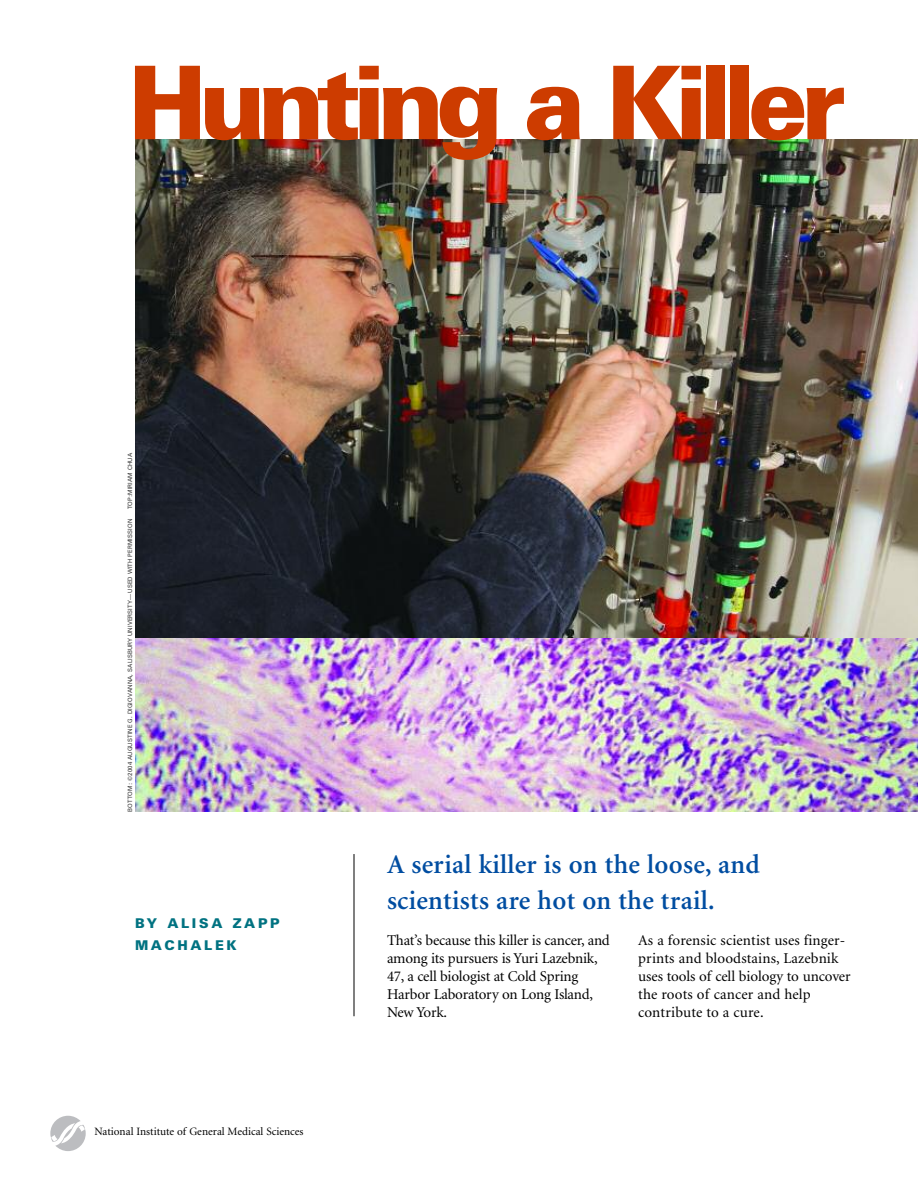
<style>
.page{position:relative;width:918px;height:1188px;background:#fff}
.page>*{position:absolute;margin:0;border:0;box-sizing:border-box;transform-origin:0 0}
.t1{font:900 102px "Zurich BT";letter-spacing:-.08em;color:#cd3c00}
.t2{font:600 27px/36px "Minion";letter-spacing:.01em;color:#004da1}
.t3{font:15px "Minion";letter-spacing:-.01em;color:#000}
.t4{font:15px "Minion";letter-spacing:.01em;color:#000}
.t5{font:900 13.5px/22.5px "Zurich BT";letter-spacing:.195em;color:#007281}
.t6{font:11.25px "Minion";color:#000}
.t7{font:6px "Zurich BT";letter-spacing:.015em;color:#333}
</style>
<div class="page">
<img style="left:135px;top:637px;width:783px;height:174px">
<hr style="left:354px;top:854px;width:1px;height:162px;background:#000">
<img style="left:135px;top:139px;width:783px;height:498px">
<svg style="left:50px;top:1116px;width:36px;height:35px"></svg>
<h1 class="t1" style="left:128px;top:66px;width:719px">Hunting a Killer</h1>
<p class="t7" style="left:128px;top:509px;width:58px;rotate:-90deg">TOP:MIRIAM CHUA</p>
<p class="t7" style="left:128px;top:812px;width:294px;rotate:-90deg">BOTTOM: ©2004 AUGUSTINE G. DIGIOVANNA, SALISBURY UNIVERSITY— USED WITH PERMISSION</p>
<p class="t5" style="left:135px;top:913px;width:146px">BY ALISA ZAPP<br>MACHALEK</p>
<p class="t6" style="left:94px;top:1127px;width:211px">National Institute of General Medical Sciences</p>
<h2 class="t2" style="left:387px;top:849px;width:375px">A serial killer is on the loose, and scientists are hot on the trail.</h2>
<p class="t3" style="left:387px;top:934px;width:224px">That’s because this killer is cancer, and</p>
<p class="t4" style="left:638px;top:934px;width:209px">As a forensic scientist uses finger-</p>
<p class="t3" style="left:387px;top:952px;width:212px">among its pursuers is Yuri Lazebnik,</p>
<p class="t4" style="left:638px;top:952px;width:202px">prints and bloodstains, Lazebnik</p>
<p class="t3" style="left:387px;top:970px;width:193px">47, a cell biologist at Cold Spring</p>
<p class="t3" style="left:638px;top:970px;width:214px">uses tools of cell biology to uncover</p>
<p class="t3" style="left:387px;top:988px;width:208px">Harbor Laboratory on Long Island,</p>
<p class="t4" style="left:638px;top:988px;width:174px">the roots of cancer and help</p>
<p class="t3" style="left:387px;top:1006px;width:62px">New York.</p>
<p class="t3" style="left:638px;top:1006px;width:127px">contribute to a cure.</p>
</div>
